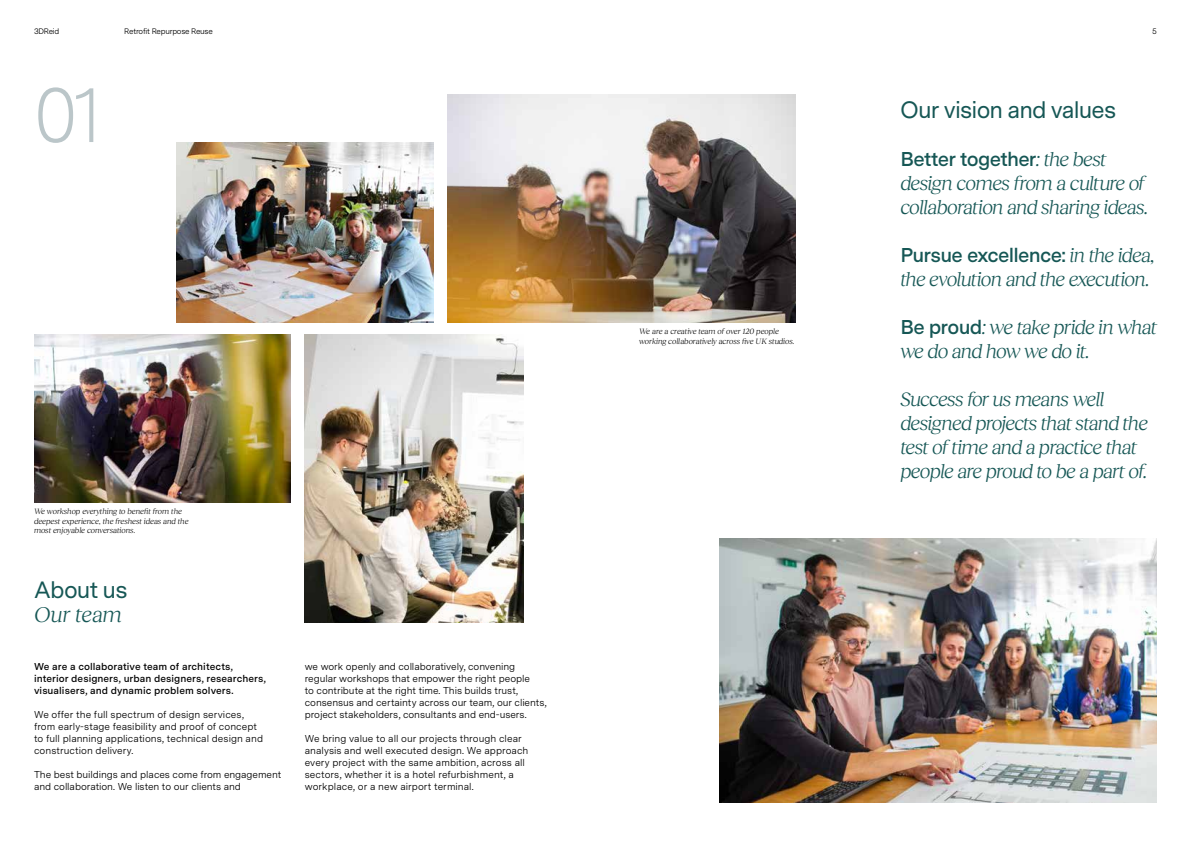
<style>
.page{position:relative;width:1191px;height:842px;background:#fff}
.page>*{position:absolute;margin:0;border:0;box-sizing:border-box;transform-origin:0 0}
.t1{font:300 78px "Messina Sans";color:#bbc6c9}
.t2{font:22px "Messina Sans";letter-spacing:-.005em;color:#165755}
.t3{font:italic 22px "Reckless Neue";letter-spacing:-.005em;color:#165755}
.t4{font:italic 20px/24px "Reckless Neue";letter-spacing:-.04em;color:#165755}
.t5{font:600 20px "Messina Sans";letter-spacing:-.035em;color:#165755}
.t6{font:10px/12px "Messina Sans";letter-spacing:-.005em;color:#000}
.t7{font:600 10px/12px "Messina Sans";letter-spacing:.005em;color:#000}
.t8{font:italic 8px/9.6px "Reckless Neue";color:#000}
.t9{font:8px "Messina Sans";letter-spacing:-.03em;color:#000}
.s1{font-family:"Reckless Neue";font-weight:400;font-style:italic}
.s2{font-family:"Messina Sans";font-weight:600;font-style:normal}
</style>
<div class="page">
<img style="left:176px;top:142px;width:257px;height:180px">
<img style="left:305px;top:334px;width:218px;height:288px">
<img style="left:34px;top:334px;width:257px;height:168px">
<img style="left:720px;top:538px;width:437px;height:264px">
<img style="left:447px;top:94px;width:349px;height:228px">
<p class="t9" style="left:34px;top:25px;width:27px">3DReid</p>
<p class="t9" style="left:124px;top:25px;width:90px">Retrofit Repurpose Reuse</p>
<p class="t9" style="left:1152px;top:25px;width:6px">5</p>
<h1 class="t1" style="left:34px;top:57px;width:71px">01</h1>
<p class="t8" style="left:34px;top:506px;width:156px">We workshop everything to benefit from the deepest experience, the freshest ideas and the most enjoyable conversations.</p>
<h2 class="t2" style="left:34px;top:575px;width:95px">About us</h2>
<h2 class="t3" style="left:34px;top:599px;width:90px">Our team</h2>
<p class="t7" style="left:34px;top:660px;width:233px">We are a collaborative team of architects, interior designers, urban designers, researchers, visualisers, and dynamic problem solvers.</p>
<p class="t6" style="left:34px;top:708px;width:230px">We offer the full spectrum of design services, from early-stage feasibility and proof of concept to full planning applications, technical design and construction delivery.</p>
<p class="t6" style="left:34px;top:768px;width:249px">The best buildings and places come from engagement and collaboration. We listen to our clients and</p>
<p class="t6" style="left:305px;top:660px;width:243px">we work openly and collaboratively, convening regular workshops that empower the right people<br>to contribute at the right time. This builds trust, consensus and certainty across our team, our clients, project stakeholders, consultants and end-users.</p>
<p class="t6" style="left:305px;top:732px;width:225px">We bring value to all our projects through clear analysis and well executed design. We approach every project with the same ambition, across all sectors, whether it is a hotel refurbishment, a workplace, or a new airport terminal.</p>
<p class="t8" style="left:639px;top:326px;width:157px">We are a creative team of over 120 people working collaboratively across five UK studios.</p>
<h2 class="t2" style="left:900px;top:95px;width:217px">Our vision and values</h2>
<h3 class="t5" style="left:900px;top:144px;width:208px">Better together<span class="s1">: the best</span></h3>
<h3 class="t4" style="left:900px;top:170px;width:250px">design comes from a culture of collaboration and sharing ideas.</h3>
<h3 class="t5" style="left:900px;top:240px;width:256px">Pursue excellence: <span class="s1">in the idea,</span></h3>
<h3 class="t4" style="left:900px;top:266px;width:251px">the evolution and the execution.</h3>
<h3 class="t4" style="left:900px;top:314px;width:258px"><span class="s2">Be proud</span>: we take pride in what we do and how we do it.</h3>
<h3 class="t4" style="left:900px;top:386px;width:249px">Success for us means well designed projects that stand the test of time and a practice that people are proud to be a part of.</h3>
</div>
